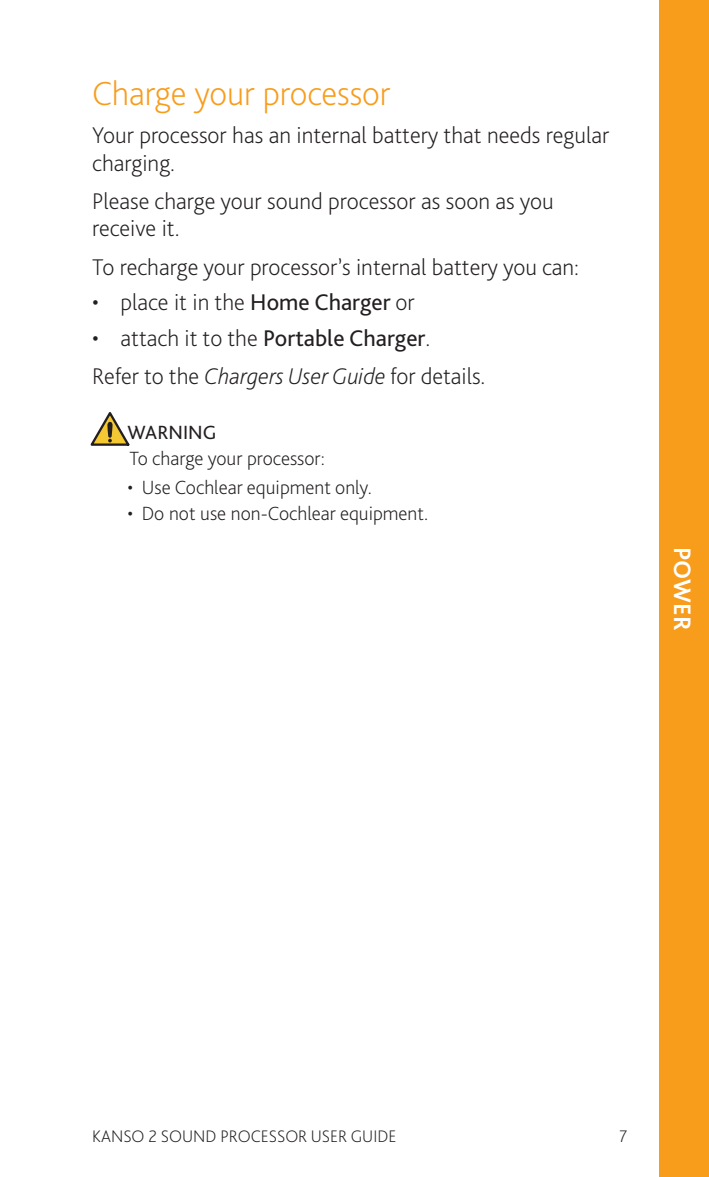
<style>
.page{position:relative;width:709px;height:1177px;background:#fff}
.page>*{position:absolute;margin:0;border:0;box-sizing:border-box;transform-origin:0 0}
.Heading_2_orange{font:200 35px "Bliss Pro";letter-spacing:-.005em;color:#f89c1c}
.Side_tabs{font:700 25px "Bliss Pro";color:#fff}
.Body_Copy{font:200 23.75px/27.5px "Bliss Pro";color:#231f20}
.Note-Tip-Caution-War{font:200 20px "Bliss Pro";color:#231f20}
.Note-Tip-Caution-War-2{font:20px "Bliss Pro";color:#231f20}
.t1{font:200 17.5px "Bliss Pro";color:#231f20}
.s1{font-weight:400}
.s2{font-style:italic}
</style>
<div class="page">
<div style="left:659px;top:0;width:50px;height:1176px;background:#f89c1c"></div>
<svg style="left:91px;top:412px;width:38px;height:34px"></svg>
<p class="Heading_2_orange" style="left:92px;top:72px;width:300px">Charge your processor</p>
<p class="Body_Copy" style="left:92px;top:121px;width:518px">Your processor has an internal battery that needs regular charging.</p>
<p class="Body_Copy" style="left:92px;top:187px;width:463px">Please charge your sound processor as soon as you receive it.</p>
<p class="Body_Copy" style="left:92px;top:252px;width:488px">To recharge your processor’s internal battery you can:</p>
<p class="Body_Copy" style="left:92px;top:288px;width:324px">• place it in the <span class="s1">Home Charger</span> or</p>
<p class="Body_Copy" style="left:92px;top:323px;width:340px">• attach it to the <span class="s1">Portable Charger</span>.</p>
<p class="Body_Copy" style="left:92px;top:362px;width:395px">Refer to the <span class="s2">Chargers User Guide</span> for details.</p>
<p class="Note-Tip-Caution-War-2" style="left:128px;top:419px;width:90px">WARNING</p>
<p class="Note-Tip-Caution-War" style="left:129px;top:445px;width:197px">To charge your processor:</p>
<p class="Note-Tip-Caution-War" style="left:128px;top:475px;width:246px">• Use Cochlear equipment only.</p>
<p class="Note-Tip-Caution-War" style="left:128px;top:501px;width:302px">• Do not use non-Cochlear equipment.</p>
<p class="Side_tabs" style="left:698px;top:546px;width:85px;rotate:90deg">POWER</p>
<p class="t1" style="left:92px;top:1125px;width:306px">KANSO 2 SOUND PROCESSOR USER GUI DE</p>
<p class="t1" style="left:619px;top:1125px;width:9px">7</p>
</div>
